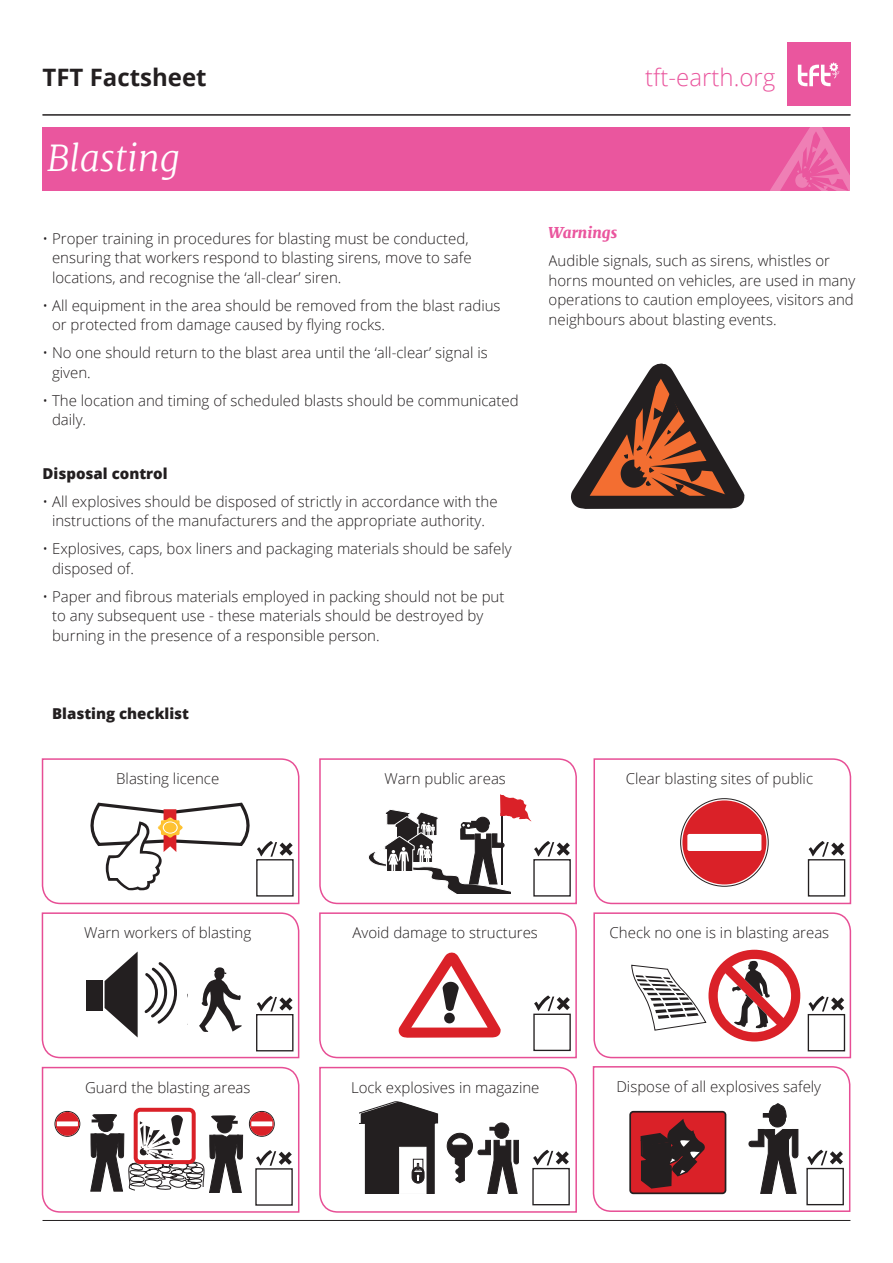
<style>
.page{position:relative;width:893px;height:1263px;background:#fff}
.page>*{position:absolute;margin:0;border:0;box-sizing:border-box;transform-origin:0 0}
.t1{font:italic 300 36px "Merriweather";color:#fff}
.t2{font:300 24px "Open Sans";color:#ea569e}
.t3{font:700 24px "Open Sans";color:#231f20}
.t4{font:300 15px/19.5px "Open Sans";color:#231f20}
.t5{font:800 15px "Open Sans";color:#231f20}
.t6{font:italic 800 15px "Merriweather";color:#ea569e}
</style>
<div class="page">
<hr style="left:43px;top:1220px;width:807px;height:1px;background:#231f20">
<div style="left:787px;top:43px;width:63px;height:63px;background:#ea569e"></div>
<svg style="left:798px;top:63px;width:41px;height:23px"></svg>
<hr style="left:43px;top:115px;width:807px;height:1px;background:#231f20">
<div style="left:43px;top:128px;width:807px;height:63px;background:#ea569e"></div>
<svg style="left:770px;top:127px;width:80px;height:64px"></svg>
<svg style="left:592px;top:1066px;width:259px;height:146px"></svg>
<div style="left:807px;top:1168px;width:36px;height:36px;background:#fff"></div>
<div style="left:806px;top:1168px;width:38px;height:37px;border:1px solid #231f20"></div>
<svg style="left:319px;top:1066px;width:258px;height:147px"></svg>
<div style="left:533px;top:1168px;width:36px;height:37px;background:#fff"></div>
<div style="left:532px;top:1168px;width:38px;height:37px;border:1px solid #231f20"></div>
<svg style="left:41px;top:1066px;width:259px;height:147px"></svg>
<div style="left:256px;top:1169px;width:36px;height:36px;background:#fff"></div>
<div style="left:255px;top:1168px;width:38px;height:38px;border:1px solid #231f20"></div>
<svg style="left:319px;top:912px;width:258px;height:147px"></svg>
<div style="left:534px;top:1014px;width:36px;height:36px;background:#fff"></div>
<div style="left:533px;top:1013px;width:38px;height:38px;border:1px solid #231f20"></div>
<svg style="left:41px;top:912px;width:259px;height:147px"></svg>
<div style="left:257px;top:1015px;width:36px;height:36px;background:#fff"></div>
<div style="left:256px;top:1014px;width:37px;height:37px;border:1px solid #231f20"></div>
<svg style="left:571px;top:364px;width:173px;height:145px"></svg>
<svg style="left:41px;top:758px;width:259px;height:147px"></svg>
<div style="left:257px;top:860px;width:36px;height:36px;background:#fff"></div>
<div style="left:256px;top:859px;width:38px;height:37px;border:1px solid #231f20"></div>
<svg style="left:319px;top:758px;width:258px;height:147px"></svg>
<div style="left:534px;top:860px;width:36px;height:36px;background:#fff"></div>
<div style="left:533px;top:859px;width:38px;height:37px;border:1px solid #231f20"></div>
<svg style="left:593px;top:758px;width:259px;height:147px"></svg>
<div style="left:808px;top:860px;width:37px;height:36px;background:#fff"></div>
<div style="left:808px;top:859px;width:37px;height:37px;border:1px solid #231f20"></div>
<svg style="left:593px;top:912px;width:259px;height:147px"></svg>
<div style="left:808px;top:1015px;width:36px;height:36px;background:#fff"></div>
<div style="left:808px;top:1014px;width:37px;height:37px;border:1px solid #231f20"></div>
<p class="t3" style="left:43px;top:61px;width:166px">TFT Factsheet</p>
<p class="t2" style="left:645px;top:61px;width:132px">tft-earth.org</p>
<p class="t1" style="left:47px;top:136px;width:135px">Blasting</p>
<p class="t4" style="left:52px;top:228px;width:421px;text-indent:-10px">• Proper training in procedures for blasting must be conducted, ensuring that workers respond to blasting sirens, move to safe locations, and recognise the ‘all-clear’ siren.</p>
<p class="t4" style="left:52px;top:295px;width:450px;text-indent:-10px">• All equipment in the area should be removed from the blast radius or protected from damage caused by flying rocks.</p>
<p class="t4" style="left:52px;top:342px;width:437px;text-indent:-10px">• No one should return to the blast area until the ‘all-clear’ signal is given.</p>
<p class="t4" style="left:52px;top:390px;width:468px;text-indent:-10px">• The location and timing of scheduled blasts should be communicated daily.</p>
<p class="t5" style="left:43px;top:462px;width:127px">Disposal control</p>
<p class="t4" style="left:43px;top:491px;width:457px;text-align:center">• All explosives should be disposed of strictly in accordance with the instructions of the manufacturers and the appropriate authority.</p>
<p class="t4" style="left:52px;top:539px;width:461px;text-indent:-10px">• Explosives, caps, box liners and packaging materials should be safely disposed of.</p>
<p class="t4" style="left:52px;top:586px;width:454px;text-indent:-10px">• Paper and fibrous materials employed in packing should not be put to any subsequent use - these materials should be destroyed by burning in the presence of a responsible person.</p>
<p class="t5" style="left:52px;top:702px;width:139px">Blasting checklist</p>
<p class="t6" style="left:549px;top:224px;width:70px">Warnings</p>
<p class="t4" style="left:549px;top:251px;width:308px">Audible signals, such as sirens, whistles or horns mounted on vehicles, are used in many operations to caution employees, visitors and neighbours about blasting events.</p>
<p class="t4" style="left:116px;top:768px;width:105px">Blasting licence</p>
<p class="t4" style="left:385px;top:768px;width:123px">Warn public areas</p>
<p class="t4" style="left:626px;top:768px;width:189px">Clear blasting sites of public</p>
<p class="t4" style="left:84px;top:922px;width:169px">Warn workers of blasting</p>
<p class="t4" style="left:352px;top:922px;width:187px">Avoid damage to structures</p>
<p class="t4" style="left:610px;top:922px;width:221px">Check no one is in blasting areas</p>
<p class="t4" style="left:85px;top:1077px;width:167px">Guard the blasting areas</p>
<p class="t4" style="left:351px;top:1077px;width:190px">Lock explosives in magazine</p>
<p class="t4" style="left:616px;top:1076px;width:206px">Dispose of all explosives safely</p>
</div>
